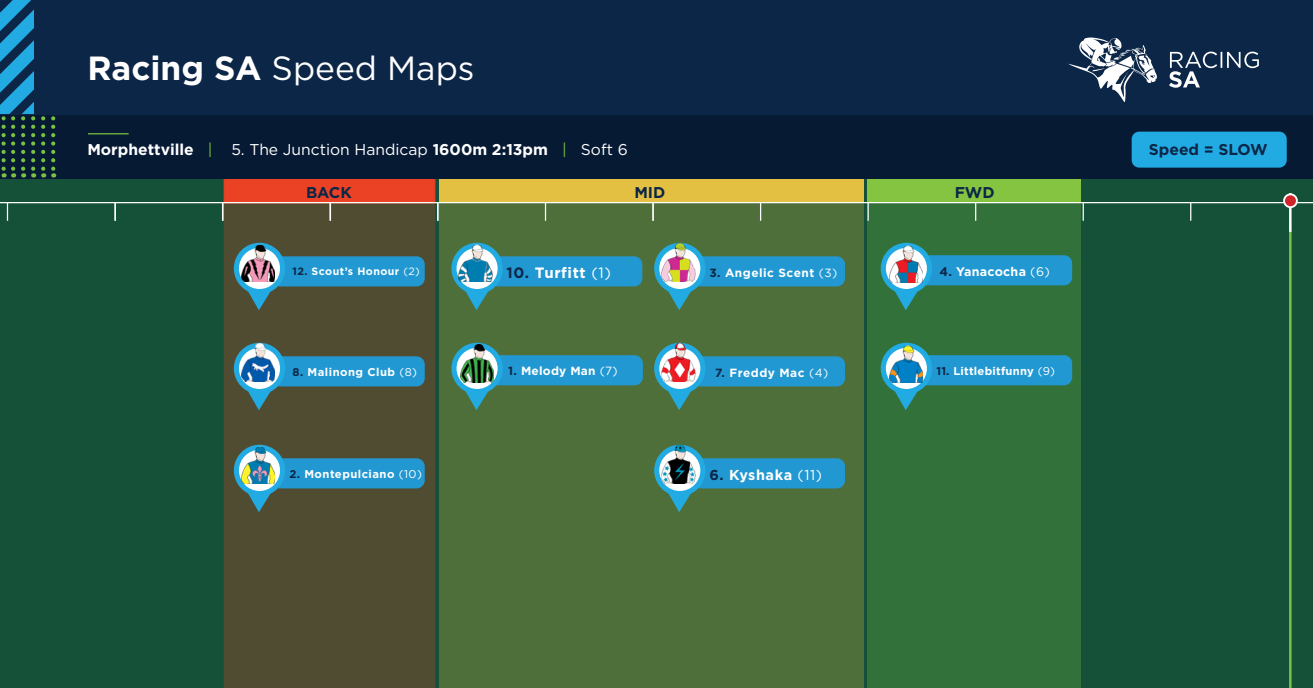
<style>
.page{position:relative;width:1313px;height:688px;background:#fff}
.page>*{position:absolute;margin:0;border:0;box-sizing:border-box;transform-origin:0 0}
.t1{font:33.5px "Gotham HTF";color:#fff}
.t2{font:700 15.62px "Gotham HTF";color:#fff}
.t3{font:700 15.62px "Gotham HTF";color:#0c2647}
.t4{font:700 15px "Gotham HTF";letter-spacing:.04em;color:#fff}
.t5{font:700 14.38px "Gotham HTF";letter-spacing:.035em;color:#fff}
.t6{font:700 12.5px "Gotham HTF";letter-spacing:.02em;color:#fff}
.t7{font:700 11.88px "Gotham HTF";letter-spacing:.04em;color:#fff}
.t8{font:700 11.88px "Gotham HTF";letter-spacing:.02em;color:#fff}
.t9{font:700 11.25px "Gotham HTF";letter-spacing:.04em;color:#fff}
.t10{font:700 11.25px "Gotham HTF";letter-spacing:.02em;color:#fff}
.t11{font:700 10.62px "Gotham HTF";letter-spacing:.04em;color:#fff}
.s1{font-weight:700}
.s2{font-weight:400;color:#79c142}
.s3{font-weight:400}
.s4{font-family:"Gotham";font-weight:400}
.s5{color:#0c2647}
</style>
<div class="page">
<div style="left:0;top:145px;width:1312px;height:543px;background:#155138"></div>
<div style="left:224px;top:203px;width:211px;height:485px;background:#504c32"></div>
<div style="left:224px;top:178px;width:211px;height:25px;background:#eb4225;border:1px solid #eb3e26"></div>
<div style="left:439px;top:178px;width:424px;height:25px;background:#e3c042"></div>
<div style="left:866px;top:178px;width:214px;height:25px;background:#84c440"></div>
<div style="left:439px;top:203px;width:424px;height:485px;background:#4e6f3a"></div>
<div style="left:866px;top:200px;width:214px;height:488px;background:#33713a"></div>
<div style="left:0;top:0;width:1312px;height:178px;background:#0c2647"></div>
<hr style="left:0;top:202px;width:1312px;height:1px;background:#fff">
<div style="left:0;top:115px;width:1312px;height:63px;background:#071a34"></div>
<svg style="left:545px;top:203px;width:1px;height:18px"></svg>
<hr style="left:88px;top:133px;width:41px;height:1px;background:#79c142">
<svg style="left:1169px;top:52px;width:89px;height:36px"></svg>
<svg style="left:1068px;top:37px;width:88px;height:65px"></svg>
<svg style="left:652px;top:203px;width:1px;height:18px"></svg>
<svg style="left:760px;top:203px;width:1px;height:18px"></svg>
<svg style="left:867px;top:203px;width:1px;height:18px"></svg>
<svg style="left:975px;top:203px;width:1px;height:18px"></svg>
<svg style="left:1082px;top:203px;width:1px;height:18px"></svg>
<svg style="left:1190px;top:203px;width:1px;height:18px"></svg>
<svg style="left:41px;top:116px;width:4px;height:61px"></svg>
<svg style="left:51px;top:116px;width:4px;height:61px"></svg>
<svg style="left:0;top:0;width:35px;height:177px"></svg>
<hr style="left:1289px;top:231px;width:2px;height:457px;background:#79c142">
<hr style="left:1289px;top:193px;width:2px;height:39px;background:#fff">
<div style="left:1284px;top:194px;width:12px;height:13px;background:#d1232a;border-radius:50%"></div>
<div style="left:1283px;top:193px;width:14px;height:15px;border:2px solid #fff;border-radius:50%"></div>
<svg style="left:7px;top:203px;width:1px;height:18px"></svg>
<svg style="left:114px;top:203px;width:2px;height:18px"></svg>
<svg style="left:222px;top:203px;width:1px;height:18px"></svg>
<svg style="left:329px;top:203px;width:2px;height:18px"></svg>
<svg style="left:437px;top:203px;width:1px;height:18px"></svg>
<svg style="left:451px;top:343px;width:192px;height:67px"></svg>
<img style="left:460px;top:344px;width:33px;height:39px">
<svg style="left:880px;top:343px;width:192px;height:67px"></svg>
<img style="left:889px;top:344px;width:33px;height:39px">
<svg style="left:880px;top:243px;width:192px;height:67px"></svg>
<img style="left:889px;top:245px;width:33px;height:38px">
<svg style="left:654px;top:348px;width:191px;height:62px"></svg>
<img style="left:661px;top:343px;width:34px;height:38px">
<svg style="left:654px;top:444px;width:191px;height:68px"></svg>
<img style="left:661px;top:445px;width:34px;height:38px">
<svg style="left:654px;top:248px;width:191px;height:62px"></svg>
<img style="left:661px;top:243px;width:34px;height:38px">
<svg style="left:451px;top:247px;width:191px;height:63px"></svg>
<img style="left:459px;top:243px;width:33px;height:38px">
<svg style="left:234px;top:243px;width:191px;height:67px;background:#40727c"></svg>
<img style="left:241px;top:243px;width:34px;height:38px">
<svg style="left:234px;top:343px;width:191px;height:67px;background:#40727c"></svg>
<img style="left:241px;top:343px;width:34px;height:38px">
<svg style="left:234px;top:444px;width:191px;height:68px;background:#40717b"></svg>
<img style="left:241px;top:445px;width:34px;height:38px">
<div style="left:1131px;top:132px;width:155px;height:36px;background:#22abe2;border-radius:8px"></div>
<p class="t1" style="left:87px;top:49px;width:389px"><span class="s1">Racing SA</span> Speed Maps</p>
<p class="t2" style="left:87px;top:140px;width:542px">Morphettville <span class="s2">|</span> <span class="s3">5.</span> <span class="s4">The Junction Handicap</span> 1600m 2:13pm <span class="s2">|</span> <span class="s4">Soft 6</span></p>
<p class="t3" style="left:306px;top:184px;width:47px">BACK</p>
<p class="t3" style="left:634px;top:184px;width:33px">MID</p>
<p class="t3" style="left:954px;top:184px;width:41px">FWD</p>
<p class="t11" style="left:292px;top:265px;width:129px"><span class="s5">12.</span> Scout’s Honour <span class="s4">(2)</span></p>
<p class="t4" style="left:506px;top:264px;width:106px"><span class="s5">10.</span> Turfitt <span class="s4">(1)</span></p>
<p class="t7" style="left:709px;top:265px;width:129px"><span class="s5">3.</span> Angelic Scent <span class="s4">(3)</span></p>
<p class="t6" style="left:939px;top:264px;width:112px"><span class="s5">4.</span> Yanacocha <span class="s4">(6)</span></p>
<p class="t9" style="left:292px;top:365px;width:126px"><span class="s5">8.</span> Malinong Club <span class="s4">(8)</span></p>
<p class="t9" style="left:289px;top:467px;width:134px"><span class="s5">2.</span> Montepulciano <span class="s4">(10)</span></p>
<p class="t8" style="left:508px;top:363px;width:111px"><span class="s5">1.</span> Melody Man <span class="s4">(7)</span></p>
<p class="t10" style="left:936px;top:364px;width:120px"><span class="s5">11.</span> Littlebitfunny <span class="s4">(9)</span></p>
<p class="t7" style="left:715px;top:365px;width:115px"><span class="s5">7.</span> Freddy Mac <span class="s4">(4)</span></p>
<p class="t5" style="left:709px;top:466px;width:114px"><span class="s5">6.</span> Kyshaka <span class="s4">(11)</span></p>
<p class="t3" style="left:1148px;top:141px;width:120px">Speed = SLOW</p>
</div>
